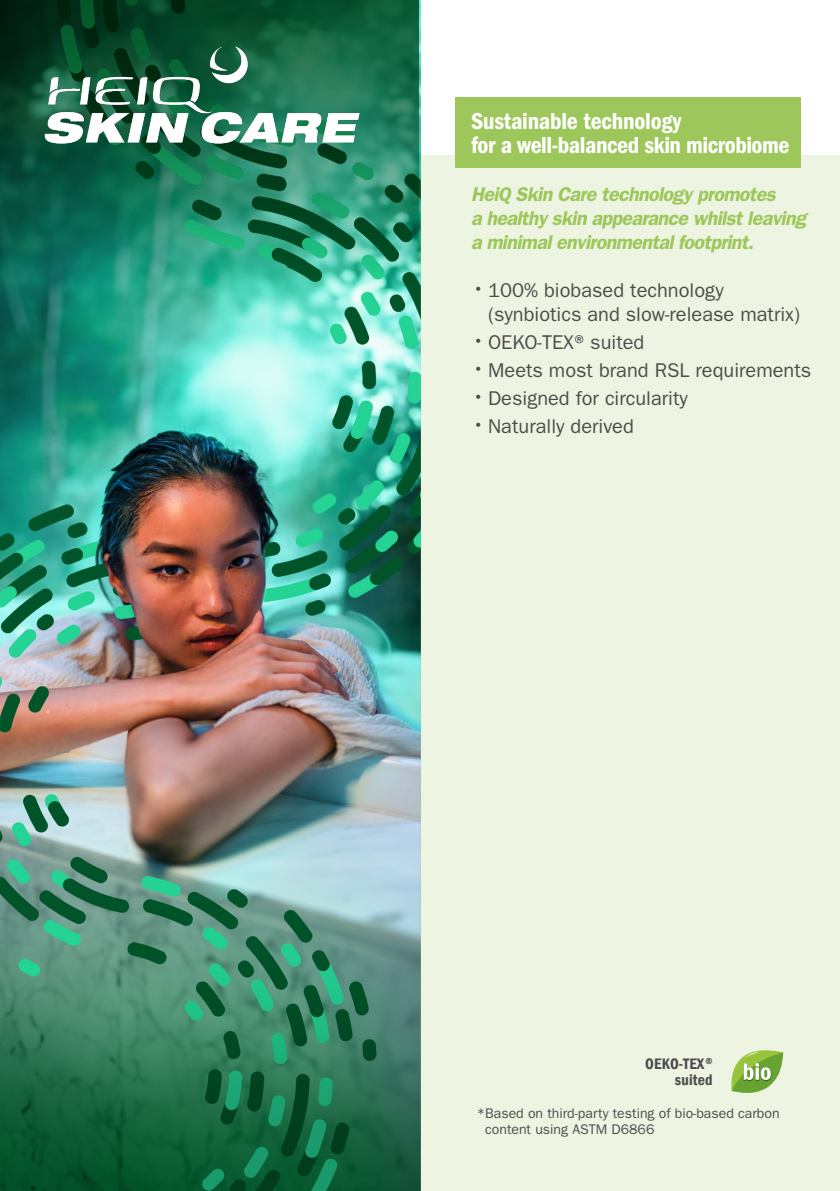
<style>
.page{position:relative;width:840px;height:1191px;background:#fff}
.page>*{position:absolute;margin:0;border:0;box-sizing:border-box;transform-origin:0 0}
.t1{font:600 condensed 24px/24px "Franklin Gothic";letter-spacing:-.02em;color:#fff}
.t2{font:20px/24px "Franklin Gothic LT";color:#4d4d4c}
.t3{font:italic 600 20px/24px "Franklin Gothic";letter-spacing:-.03em;color:#9dc75b}
.t4{font:600 condensed 15.6px/15.6px "Franklin Gothic";letter-spacing:.01em;color:#4d4d4c;text-align:right}
.t5{font:14px/16px "Franklin Gothic LT";color:#4d4d4c}
.s1{font-size:24px}
</style>
<div class="page">
<img style="left:0;top:0;width:420px;height:1191px">
<svg style="left:0;top:0;width:419px;height:283px;background:#197155"></svg>
<div style="left:420px;top:156px;width:419px;height:1035px;background:#edf5e2"></div>
<img style="left:41px;top:43px;width:324px;height:102px">
<div style="left:455px;top:97px;width:344px;height:71px;background:#9dc75b"></div>
<svg style="left:731px;top:1050px;width:51px;height:43px"></svg>
<p class="t1" style="left:471px;top:109px;width:320px">Sustainable technology<br>for a well-balanced skin microbiome</p>
<p class="t3" style="left:471px;top:181px;width:336px">HeiQ Skin Care technology promotes<br>a healthy skin appearance whilst leaving a minimal environmental footprint.</p>
<p class="t2" style="left:488px;top:278px;width:313px;text-indent:-17px"><span class="s1">•</span>100% biobased technology (synbiotics and slow-release matrix)</p>
<p class="t2" style="left:471px;top:330px;width:175px"><span class="s1">•</span>OEKO-TEX® suited</p>
<p class="t2" style="left:471px;top:358px;width:341px"><span class="s1">•</span>Meets most brand RSL requirements</p>
<p class="t2" style="left:471px;top:386px;width:218px"><span class="s1">•</span>Designed for circularity</p>
<p class="t2" style="left:471px;top:414px;width:164px"><span class="s1">•</span>Naturally derived</p>
<p class="t4" style="left:645px;top:1055px;width:69px">OEKO-TEX<sup>® </sup>suited</p>
<p class="t5" style="left:485px;top:1105px;width:296px;text-indent:-8px">*Based on third-party testing of bio-based carbon content using ASTM D6866</p>
</div>
